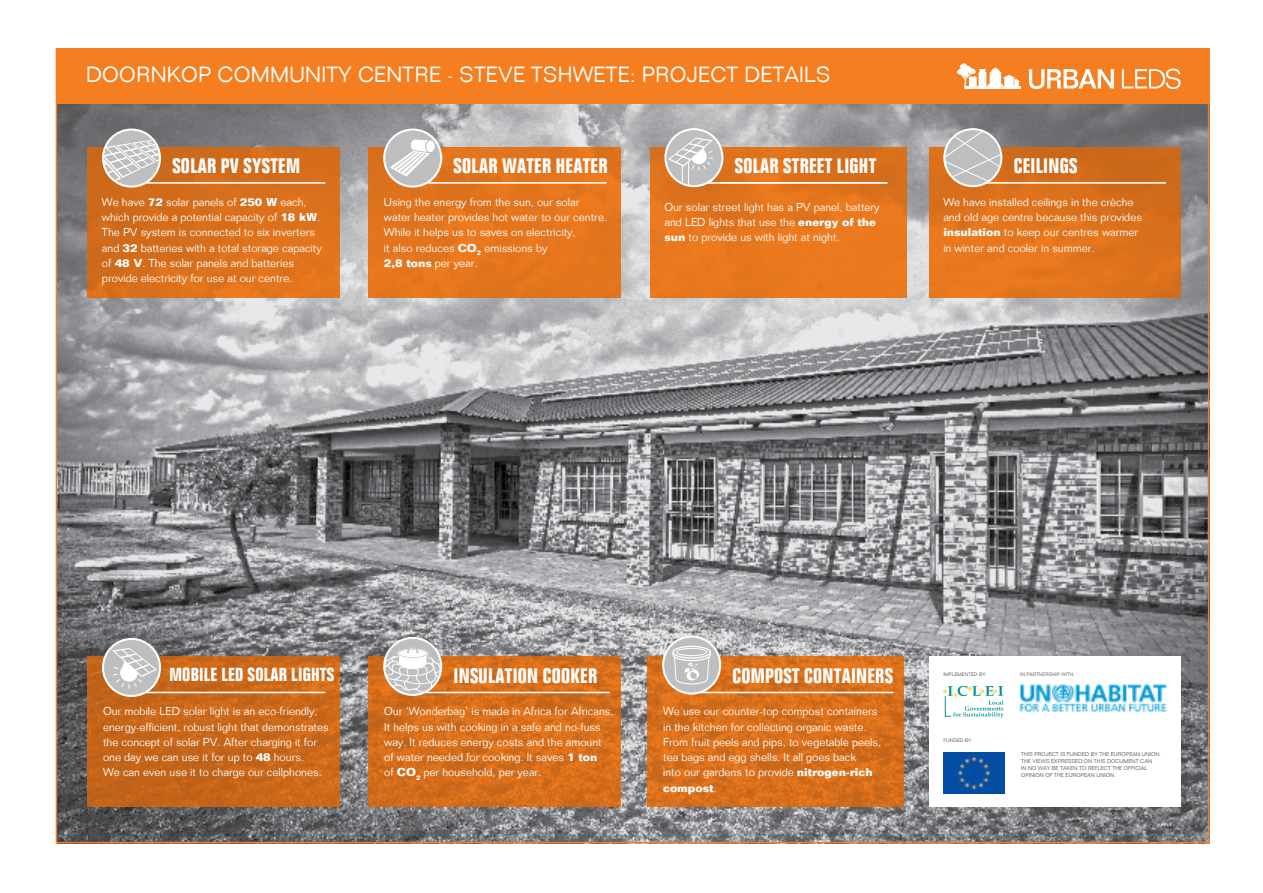
<style>
.page{position:relative;width:1263px;height:893px;background:#fff}
.page>*{position:absolute;margin:0;border:0;box-sizing:border-box;transform-origin:0 0}
.t1{font:300 21.45px "Folio";letter-spacing:.015em;color:#fff}
.t2{font:700 condensed 20.4px "Folio";letter-spacing:.015em;color:#fff}
.t3{font:700 condensed 18.3px "Folio";letter-spacing:.015em;color:#fff}
.t4{font:300 11.25px/15.3px "Folio";color:#fff}
.t5{font:700 11.25px "Folio Std";color:#fff}
.t6{font:300 5.4px/7.2px "Folio";letter-spacing:.015em;color:#58595b}
.t7{font:300 4.95px "Folio";letter-spacing:.015em;color:#58595b}
.s1{font-family:"Folio Std";font-weight:700}
.s2{font-family:"Folio";font-weight:300}
</style>
<div class="page">
<img style="left:59px;top:104px;width:1147px;height:736px">
<div style="left:56px;top:48px;width:1153px;height:56px;background:#f57e20"></div>
<div style="left:369px;top:147px;width:252px;height:151px;background:#e3751d"></div>
<svg style="left:384px;top:130px;width:57px;height:57px"></svg>
<svg style="left:389px;top:140px;width:42px;height:37px"></svg>
<div style="left:425px;top:140px;width:10px;height:13px;background:#fff;border-radius:50%"></div>
<div style="left:425px;top:139px;width:11px;height:14px;border:1px solid #bcbec0;border-radius:50%"></div>
<div style="left:383px;top:129px;width:59px;height:59px;border:2px solid #fff;border-radius:50%"></div>
<div style="left:88px;top:147px;width:251px;height:151px;background:linear-gradient(to right,#cf6a1b,#e0731d)"></div>
<div style="left:103px;top:130px;width:57px;height:57px;background:#bcbec0;border-radius:50%"></div>
<svg style="left:103px;top:139px;width:57px;height:48px"></svg>
<div style="left:102px;top:129px;width:59px;height:59px;border:2px solid #fff;border-radius:50%"></div>
<div style="left:929px;top:147px;width:251px;height:151px;background:linear-gradient(to bottom,#cd6a1b,#ea781e)"></div>
<div style="left:929px;top:656px;width:251px;height:151px;background:#fff"></div>
<svg style="left:944px;top:129px;width:57px;height:57px;background:#c3bcb7"></svg>
<div style="left:943px;top:128px;width:59px;height:59px;border:2px solid #fff;border-radius:50%"></div>
<svg style="left:648px;top:656px;width:256px;height:151px;background:#d86f1c"></svg>
<svg style="left:663px;top:637px;width:57px;height:57px"></svg>
<svg style="left:673px;top:646px;width:37px;height:12px"></svg>
<div style="left:672px;top:646px;width:39px;height:13px;border:1px solid #fff;border-radius:50%"></div>
<svg style="left:677px;top:648px;width:29px;height:8px"></svg>
<div style="left:676px;top:648px;width:31px;height:8px;border:1px solid #fff;border-radius:50%"></div>
<svg style="left:672px;top:651px;width:39px;height:34px"></svg>
<div style="left:662px;top:635px;width:59px;height:60px;border:2px solid #fff;border-radius:50%"></div>
<svg style="left:369px;top:656px;width:252px;height:151px;background:#d66e1c"></svg>
<svg style="left:384px;top:638px;width:57px;height:57px"></svg>
<svg style="left:384px;top:645px;width:57px;height:50px"></svg>
<div style="left:383px;top:637px;width:59px;height:59px;border:2px solid #fff;border-radius:50%"></div>
<svg style="left:88px;top:656px;width:251px;height:151px;background:#c8671a"></svg>
<svg style="left:103px;top:639px;width:57px;height:57px"></svg>
<svg style="left:112px;top:648px;width:45px;height:40px"></svg>
<div style="left:102px;top:638px;width:59px;height:59px;border:2px solid #fff;border-radius:50%"></div>
<hr style="left:428px;top:182px;width:178px;height:2px;background:#fff">
<hr style="left:425px;top:692px;width:185px;height:1px;background:#fff">
<hr style="left:699px;top:692px;width:194px;height:1px;background:#fff">
<hr style="left:146px;top:182px;width:179px;height:2px;background:#fff">
<hr style="left:146px;top:692px;width:179px;height:1px;background:#fff">
<div style="left:650px;top:147px;width:256px;height:151px;background:linear-gradient(to bottom,#da711d,#ed7a1e)"></div>
<svg style="left:665px;top:129px;width:57px;height:57px"></svg>
<svg style="left:668px;top:138px;width:46px;height:48px"></svg>
<div style="left:664px;top:128px;width:59px;height:59px;border:2px solid #fff;border-radius:50%"></div>
<hr style="left:708px;top:182px;width:180px;height:1px;background:#fff">
<hr style="left:986px;top:182px;width:180px;height:2px;background:#fff">
<hr style="left:707px;top:182px;width:180px;height:2px;background:#fff">
<img style="left:943px;top:752px;width:62px;height:41px">
<img style="left:1020px;top:684px;width:146px;height:30px">
<svg style="left:943px;top:686px;width:60px;height:32px"></svg>
<svg style="left:1122px;top:69px;width:58px;height:20px"></svg>
<svg style="left:1029px;top:69px;width:85px;height:20px"></svg>
<hr style="left:966px;top:86px;width:55px;height:3px;background:#fff">
<svg style="left:957px;top:63px;width:63px;height:26px"></svg>
<h1 class="t1" style="left:86px;top:61px;width:746px">DOORNKOP COMMUNITY CENTRE - STEVE TSHWETE: PROJECT DETAILS</h1>
<h2 class="t2" style="left:172px;top:155px;width:129px">SOLAR PV SYSTEM</h2>
<h2 class="t2" style="left:454px;top:155px;width:155px">SOLAR WATER HEATER</h2>
<h2 class="t2" style="left:735px;top:155px;width:143px">SOLAR STREET LIGHT</h2>
<h2 class="t2" style="left:1014px;top:155px;width:65px">CEILINGS</h2>
<p class="t4" style="left:102px;top:194px;width:221px">We have <span class="s1">72</span> solar panels of <span class="s1">250 W</span> each, which provide a potential capacity of <span class="s1">18 kW</span>.<br>The PV system is connected to six inverters and <span class="s1">32</span> batteries with a total storage capacity of <span class="s1">48 V</span>. The solar panels and batteries provide electricity for use at our centre.</p>
<p class="t4" style="left:384px;top:194px;width:225px">Using the energy from the sun, our solar water heater provides hot water to our centre.<br>While it helps us to saves on electricity,<br>it also reduces <span class="s1">CO</span><sub>2</sub> emissions by<br><span class="s1">2,8 tons</span> per year.</p>
<p class="t4" style="left:664px;top:199px;width:217px">Our solar street light has a PV panel, battery and LED lights that use the <span class="s1">energy of the sun</span> to provide us with light at night.</p>
<p class="t4" style="left:943px;top:194px;width:200px">We have installed ceilings in the crèche and old age centre because this provides <span class="s1">insulation</span> to keep our centres warmer in winter and cooler in summer.</p>
<h3 class="t3" style="left:169px;top:665px;width:166px">MOBILE LED SOLAR LIGHTS</h3>
<p class="t4" style="left:103px;top:704px;width:227px">Our mobile LED solar light is an eco-friendly, energy-efficient, robust light that demonstrates the concept of solar PV. After charging it for one day we can use it for up to <span class="s1">48</span> hours.<br>We can even use it to charge our cellphones.</p>
<h2 class="t2" style="left:454px;top:664px;width:145px">INSULATION COOKER</h2>
<p class="t4" style="left:384px;top:704px;width:231px">Our ‘Wonderbag’ is made in Africa for Africans.<br>It helps us with cooking in a safe and no-fuss way. It reduces energy costs and the amount of water needed for cooking. It saves <span class="s1">1 ton<br></span>of <span class="s1">CO</span><sub>2</sub> per household, per year.</p>
<h2 class="t2" style="left:732px;top:664px;width:162px">COMPOST CONTAINERS</h2>
<p class="t4" style="left:663px;top:704px;width:219px">We use our counter-top compost containers in the kitchen for collecting organic waste.<br>From fruit peels and pips, to vegetable peels, tea bags and egg shells. It all goes back<br>into our gardens to provide <span class="s1">nitrogen-rich</span></p>
<p class="t5" style="left:663px;top:781px;width:55px">compost<span class="s2">.</span></p>
<p class="t7" style="left:943px;top:671px;width:45px">IMPLEMENTED BY:</p>
<p class="t7" style="left:1020px;top:671px;width:56px">IN PARTNERSHIP WITH:</p>
<p class="t7" style="left:943px;top:738px;width:31px">FUNDED BY:</p>
<p class="t6" style="left:1021px;top:751px;width:141px">THIS PROJECT IS FUNDED BY THE EUROPEAN UNION.<br>THE VIEWS EXPRESSED ON THIS DOCUMENT CAN<br>IN NO WAY BE TAKEN TO REFLECT THE OFFICIAL OPINION OF THE EUROPEAN UNION.</p>
</div>
